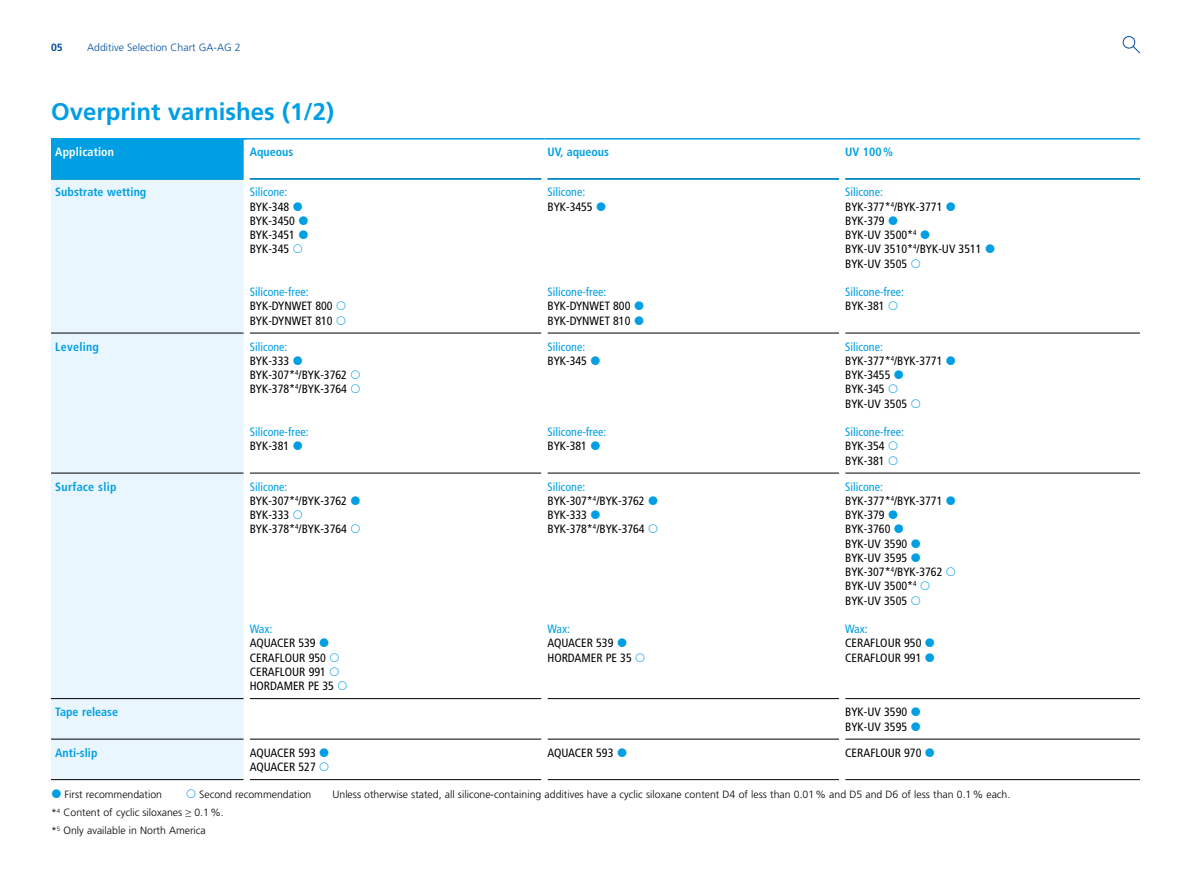
<style>
.page{position:relative;width:1191px;height:893px;background:#fff}
.page>*{position:absolute;margin:0;border:0;box-sizing:border-box;transform-origin:0 0}
.t1{font:700 24px "Frutiger LT";color:#009ee3}
.t2{font:condensed 12px/14.2px "Frutiger";color:#000}
.t3{font:condensed 12px "Frutiger";color:#009ee3}
.t4{font:700 condensed 12px "Frutiger";color:#009ee3}
.t5{font:700 condensed 12px "Frutiger LT Pro";color:#009ee3}
.t6{font:700 condensed 12px "Frutiger";letter-spacing:.02em;color:#009ee3}
.t7{font:700 condensed 12px "Frutiger LT Pro";letter-spacing:.01em;color:#fff}
.t8{font:300 10.5px "Frutiger LT Pro";color:#000}
.t9{font:300 10.5px/18px "Frutiger LT";color:#000}
.t10{font:300 10.5px "Frutiger LT";color:#004e9e}
.t11{font:700 10.5px "Frutiger LT";color:#004e9e}
.s1{color:#009ee3}
</style>
<div class="page">
<div style="left:51px;top:180px;width:193px;height:599px;background:#eaf6fe"></div>
<hr style="left:51px;top:333px;width:193px;height:1px;background:#000">
<hr style="left:250px;top:333px;width:291px;height:1px;background:#000">
<hr style="left:547px;top:333px;width:292px;height:1px;background:#000">
<hr style="left:845px;top:333px;width:295px;height:1px;background:#000">
<hr style="left:51px;top:473px;width:193px;height:1px;background:#000">
<hr style="left:250px;top:473px;width:291px;height:1px;background:#000">
<hr style="left:547px;top:473px;width:292px;height:1px;background:#000">
<hr style="left:845px;top:473px;width:295px;height:1px;background:#000">
<hr style="left:51px;top:739px;width:193px;height:1px;background:#000">
<hr style="left:51px;top:779px;width:193px;height:1px;background:#000">
<hr style="left:250px;top:739px;width:291px;height:1px;background:#000">
<hr style="left:250px;top:779px;width:291px;height:1px;background:#000">
<hr style="left:547px;top:739px;width:292px;height:1px;background:#000">
<hr style="left:845px;top:739px;width:295px;height:1px;background:#000">
<hr style="left:547px;top:779px;width:292px;height:1px;background:#000">
<hr style="left:845px;top:779px;width:295px;height:1px;background:#000">
<hr style="left:51px;top:698px;width:193px;height:1px;background:#000">
<hr style="left:250px;top:698px;width:291px;height:1px;background:#000">
<hr style="left:547px;top:698px;width:292px;height:1px;background:#000">
<hr style="left:845px;top:698px;width:295px;height:1px;background:#000">
<div style="left:51px;top:139px;width:196px;height:40px;background:#009ee3"></div>
<hr style="left:51px;top:178px;width:193px;height:2px;background:#009ee3">
<hr style="left:250px;top:178px;width:291px;height:2px;background:#009ee3">
<hr style="left:547px;top:178px;width:292px;height:2px;background:#009ee3">
<hr style="left:845px;top:178px;width:295px;height:2px;background:#009ee3">
<div style="left:244px;top:140px;width:6px;height:40px;background:#fff"></div>
<hr style="left:51px;top:138px;width:196px;height:2px;background:#009ee3">
<hr style="left:247px;top:138px;width:297px;height:2px;background:#009ee3">
<hr style="left:544px;top:138px;width:298px;height:2px;background:#009ee3">
<hr style="left:842px;top:138px;width:298px;height:2px;background:#009ee3">
<svg style="left:1132px;top:45px;width:8px;height:9px"></svg>
<div style="left:1122px;top:36px;width:13px;height:12px;border:1px solid #004e9e;border-radius:50%"></div>
<p class="t11" style="left:51px;top:41px;width:13px">05</p>
<p class="t10" style="left:87px;top:41px;width:155px">Additive Selection Chart GA-AG 2</p>
<h1 class="t1" style="left:51px;top:98px;width:285px">Overprint varnishes (1/2)</h1>
<p class="t7" style="left:55px;top:145px;width:60px">Application</p>
<p class="t5" style="left:250px;top:145px;width:45px">Aqueous</p>
<p class="t5" style="left:547px;top:145px;width:63px">UV, aqueous</p>
<p class="t5" style="left:845px;top:145px;width:49px">UV 100%</p>
<p class="t4" style="left:55px;top:185px;width:93px">Substrate wetting</p>
<p class="t3" style="left:250px;top:185px;width:39px">Silicone:</p>
<p class="t2" style="left:250px;top:199px;width:47px">BYK-348<br>BYK-3450<br>BYK-3451<br>BYK-345</p>
<p class="t3" style="left:250px;top:285px;width:60px">Silicone-free:</p>
<p class="t2" style="left:250px;top:299px;width:85px">BYK-DYNWET 800<br>BYK-DYNWET 810</p>
<p class="t6" style="left:55px;top:339px;width:45px">Leveling</p>
<p class="t3" style="left:250px;top:339px;width:39px">Silicone:</p>
<p class="t2" style="left:250px;top:354px;width:99px">BYK-333<br>BYK-307*<sup>4</sup>/BYK-3762<br>BYK-378*<sup>4</sup>/BYK-3764</p>
<p class="t3" style="left:250px;top:425px;width:60px">Silicone-free:</p>
<p class="t2" style="left:250px;top:439px;width:41px">BYK-381</p>
<p class="t6" style="left:55px;top:479px;width:63px">Surface slip</p>
<p class="t2" style="left:250px;top:479px;width:99px"><span class="s1">Silicone:<br></span>BYK-307*<sup>4</sup>/BYK-3762<br>BYK-333<br>BYK-378*<sup>4</sup>/BYK-3764</p>
<p class="t3" style="left:250px;top:622px;width:24px">Wax:</p>
<p class="t2" style="left:250px;top:636px;width:86px">AQUACER 539<br>CERAFLOUR 950<br>CERAFLOUR 991<br>HORDAMER PE 35</p>
<p class="t3" style="left:547px;top:185px;width:39px">Silicone:</p>
<p class="t2" style="left:547px;top:199px;width:47px">BYK-3455</p>
<p class="t3" style="left:547px;top:285px;width:60px">Silicone-free:</p>
<p class="t2" style="left:547px;top:299px;width:85px">BYK-DYNWET 800<br>BYK-DYNWET 810</p>
<p class="t3" style="left:547px;top:339px;width:39px">Silicone:</p>
<p class="t2" style="left:547px;top:354px;width:41px">BYK-345</p>
<p class="t3" style="left:547px;top:425px;width:60px">Silicone-free:</p>
<p class="t2" style="left:547px;top:439px;width:41px">BYK-381</p>
<p class="t2" style="left:547px;top:479px;width:99px"><span class="s1">Silicone:<br></span>BYK-307*<sup>4</sup>/BYK-3762<br>BYK-333<br>BYK-378*<sup>4</sup>/BYK-3764</p>
<p class="t3" style="left:547px;top:622px;width:24px">Wax:</p>
<p class="t2" style="left:547px;top:636px;width:86px">AQUACER 539<br>HORDAMER PE 35</p>
<p class="t2" style="left:845px;top:185px;width:138px"><span class="s1">Silicone:<br></span>BYK-377*<sup>4</sup>/BYK-3771<br>BYK-379<br>BYK-UV 3500*<sup>4<br></sup>BYK-UV 3510*<sup>4</sup>/BYK-UV 3511<br>BYK-UV 3505</p>
<p class="t3" style="left:845px;top:285px;width:60px">Silicone-free:</p>
<p class="t2" style="left:845px;top:299px;width:41px">BYK-381</p>
<p class="t2" style="left:845px;top:339px;width:99px"><span class="s1">Silicone:<br></span>BYK-377*<sup>4</sup>/BYK-3771<br>BYK-3455<br>BYK-345<br>BYK-UV 3505</p>
<p class="t3" style="left:845px;top:425px;width:60px">Silicone-free:</p>
<p class="t2" style="left:845px;top:439px;width:41px">BYK-354<br>BYK-381</p>
<p class="t2" style="left:845px;top:479px;width:99px"><span class="s1">Silicone:<br></span>BYK-377*<sup>4</sup>/BYK-3771<br>BYK-379<br>BYK-3760<br>BYK-UV 3590<br>BYK-UV 3595<br>BYK-307*<sup>4</sup>/BYK-3762<br>BYK-UV 3500*<sup>4<br></sup>BYK-UV 3505</p>
<p class="t3" style="left:845px;top:622px;width:24px">Wax:</p>
<p class="t2" style="left:845px;top:636px;width:78px">CERAFLOUR 950<br>CERAFLOUR 991</p>
<p class="t4" style="left:55px;top:705px;width:64px">Tape release</p>
<p class="t2" style="left:845px;top:705px;width:63px">BYK-UV 3590<br>BYK-UV 3595</p>
<p class="t4" style="left:55px;top:745px;width:44px">Anti-slip</p>
<p class="t2" style="left:250px;top:746px;width:68px">AQUACER 593<br>AQUACER 527</p>
<p class="t2" style="left:547px;top:746px;width:68px">AQUACER 593</p>
<p class="t2" style="left:845px;top:746px;width:78px">CERAFLOUR 970</p>
<p class="t9" style="left:64px;top:786px;width:99px">First recommendation</p>
<p class="t9" style="left:199px;top:786px;width:114px">Second recommendation</p>
<p class="t8" style="left:332px;top:789px;width:679px">Unless otherwise stated, all silicone-containing additives have a cyclic siloxane content D4 of less than 0.01% and D5 and D6 of less than 0.1% each.</p>
<p class="t9" style="left:51px;top:804px;width:174px">*<sup>4</sup> Content of cyclic siloxanes ≥ 0.1%. *<sup>5</sup> Only available in North America</p>
</div>
